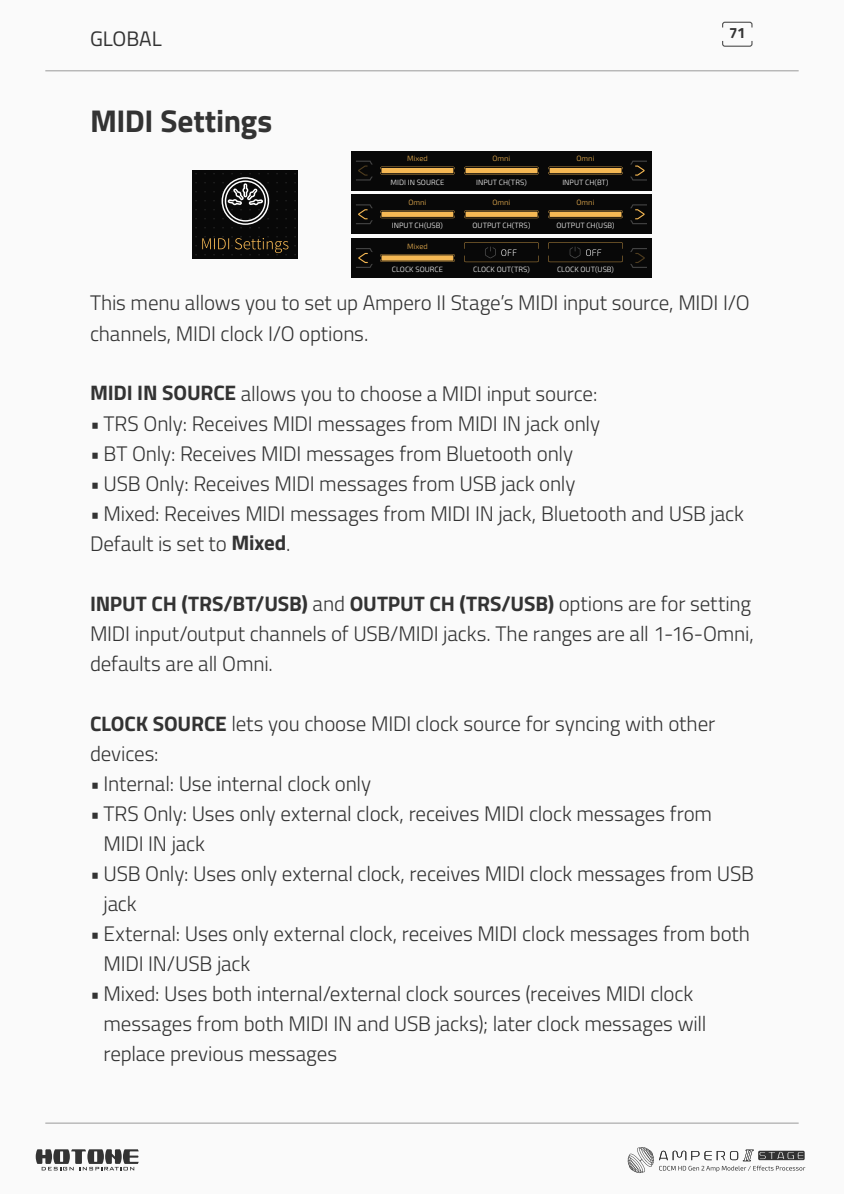
<style>
.page{position:relative;width:844px;height:1194px;background:#fff}
.page>*{position:absolute;margin:0;border:0;box-sizing:border-box;transform-origin:0 0}
.Titillium__中标题{font:700 31.5px "Titillium";letter-spacing:-.01em;color:#333}
.Titillium_正文{font:300 21px/30px "Titillium";letter-spacing:-.01em;color:#333}
.t1{font:21px "Titillium";color:#333}
.t2{font:700 15px "Titillium";color:#333}
.t3{font:300 7.57px "Exo 2";color:#fff}
.t4{font:300 7.57px "Exo 2";color:#f5b854}
.s1{font-weight:700}
</style>
<div class="page">
<svg style="left:627px;top:1147px;width:178px;height:26px"></svg>
<svg style="left:36px;top:1149px;width:103px;height:21px"></svg>
<hr style="left:45px;top:1122px;width:753px;height:1px;background:#999">
<hr style="left:45px;top:71px;width:753px;height:1px;background:#999">
<svg style="left:722px;top:21px;width:31px;height:7px"></svg>
<svg style="left:722px;top:40px;width:31px;height:7px"></svg>
<div style="left:192px;top:170px;width:106px;height:89px;background:#080808"></div>
<svg style="left:195px;top:236px;width:93px;height:19px"></svg>
<svg style="left:221px;top:173px;width:48px;height:55px"></svg>
<div style="left:351px;top:151px;width:300px;height:39px;background:#080808"></div>
<svg style="left:380px;top:167px;width:75px;height:7px"></svg>
<svg style="left:464px;top:167px;width:75px;height:7px"></svg>
<svg style="left:548px;top:167px;width:75px;height:7px"></svg>
<svg style="left:356px;top:161px;width:16px;height:19px"></svg>
<svg style="left:630px;top:161px;width:17px;height:19px"></svg>
<div style="left:465px;top:168px;width:72px;height:5px;background:#f5b854"></div>
<div style="left:549px;top:168px;width:72px;height:5px;background:#f5b854"></div>
<div style="left:381px;top:168px;width:72px;height:5px;background:#f5b854"></div>
<div style="left:351px;top:195px;width:300px;height:39px;background:#080808"></div>
<svg style="left:380px;top:210px;width:75px;height:8px"></svg>
<svg style="left:464px;top:210px;width:75px;height:8px"></svg>
<svg style="left:548px;top:210px;width:75px;height:8px"></svg>
<svg style="left:356px;top:204px;width:16px;height:20px"></svg>
<svg style="left:630px;top:204px;width:17px;height:20px"></svg>
<div style="left:465px;top:212px;width:72px;height:5px;background:#f5b854"></div>
<div style="left:549px;top:212px;width:72px;height:5px;background:#f5b854"></div>
<div style="left:381px;top:212px;width:72px;height:5px;background:#f5b854"></div>
<div style="left:351px;top:238px;width:300px;height:40px;background:#080808"></div>
<svg style="left:380px;top:254px;width:75px;height:8px"></svg>
<svg style="left:630px;top:248px;width:17px;height:20px"></svg>
<svg style="left:356px;top:248px;width:16px;height:20px"></svg>
<div style="left:381px;top:255px;width:72px;height:5px;background:#f5b854"></div>
<svg style="left:464px;top:242px;width:75px;height:20px"></svg>
<svg style="left:548px;top:242px;width:75px;height:20px"></svg>
<p class="t1" style="left:90px;top:23px;width:73px">GLOBAL</p>
<p class="t2" style="left:729px;top:22px;width:18px">71</p>
<p class="Titillium__中标题" style="left:90px;top:96px;width:184px">MIDI Settings</p>
<p class="t4" style="left:407px;top:154px;width:22px">Mixed</p>
<p class="t4" style="left:492px;top:154px;width:19px">Omni</p>
<p class="t4" style="left:576px;top:154px;width:19px">Omni</p>
<p class="t3" style="left:390px;top:177px;width:55px">MIDI IN SOURCE</p>
<p class="t3" style="left:476px;top:177px;width:52px">INPUT CH(TRS)</p>
<p class="t3" style="left:562px;top:177px;width:48px">INPUT CH(BT)</p>
<p class="t4" style="left:408px;top:198px;width:19px">Omni</p>
<p class="t4" style="left:492px;top:198px;width:19px">Omni</p>
<p class="t4" style="left:576px;top:198px;width:19px">Omni</p>
<p class="t3" style="left:392px;top:221px;width:53px">INPUT CH(USB)</p>
<p class="t3" style="left:472px;top:221px;width:60px">OUTPUT CH(TRS)</p>
<p class="t3" style="left:556px;top:221px;width:60px">OUTPUT CH(USB)</p>
<p class="t4" style="left:407px;top:241px;width:22px">Mixed</p>
<p class="t3" style="left:473px;top:265px;width:58px">CLOCK OUT(TRS)</p>
<p class="t3" style="left:557px;top:265px;width:58px">CLOCK OUT(USB)</p>
<p class="Titillium_正文" style="left:90px;top:287px;width:661px">This menu allows you to set up Ampero II Stage’s MIDI input source, MIDI I/O channels, MIDI clock I/O options.</p>
<p class="t3" style="left:392px;top:265px;width:53px">CLOCK SOURCE</p>
<p class="Titillium_正文" style="left:90px;top:377px;width:509px"><span class="s1">MIDI IN SOURCE</span> allows you to choose a MIDI input source:</p>
<p class="Titillium_正文" style="left:90px;top:407px;width:511px">• TRS Only: Receives MIDI messages from MIDI IN jack only</p>
<p class="Titillium_正文" style="left:90px;top:437px;width:484px">• BT Only: Receives MIDI messages from Bluetooth only</p>
<p class="Titillium_正文" style="left:90px;top:467px;width:487px">• USB Only: Receives MIDI messages from USB jack only</p>
<p class="Titillium_正文" style="left:90px;top:497px;width:655px">• Mixed: Receives MIDI messages from MIDI IN jack, Bluetooth and USB jack</p>
<p class="Titillium_正文" style="left:90px;top:527px;width:202px">Default is set to <span class="s1">Mixed</span>.</p>
<p class="Titillium_正文" style="left:90px;top:587px;width:665px"><span class="s1">INPUT CH (TRS/BT/USB)</span> and <span class="s1">OUTPUT CH (TRS/USB)</span> options are for setting<br>MIDI input/output channels of USB/MIDI jacks. The ranges are all 1-16-Omni, defaults are all Omni.</p>
<p class="Titillium_正文" style="left:90px;top:707px;width:626px"><span class="s1">CLOCK SOURCE</span> lets you choose MIDI clock source for syncing with other devices:</p>
<p class="Titillium_正文" style="left:90px;top:767px;width:283px">• Internal: Use internal clock only</p>
<p class="Titillium_正文" style="left:104px;top:797px;width:610px;text-indent:-14px">• TRS Only: Uses only external clock, receives MIDI clock messages from<br>MIDI IN jack</p>
<p class="Titillium_正文" style="left:104px;top:857px;width:652px;text-indent:-14px">• USB Only: Uses only external clock, receives MIDI clock messages from USB jack</p>
<p class="Titillium_正文" style="left:104px;top:917px;width:648px;text-indent:-14px">• External: Uses only external clock, receives MIDI clock messages from both<br>MIDI IN/USB jack</p>
<p class="Titillium_正文" style="left:104px;top:977px;width:604px;text-indent:-14px">• Mixed: Uses both internal/external clock sources (receives MIDI clock messages from both MIDI IN and USB jacks); later clock messages will replace previous messages</p>
</div>
